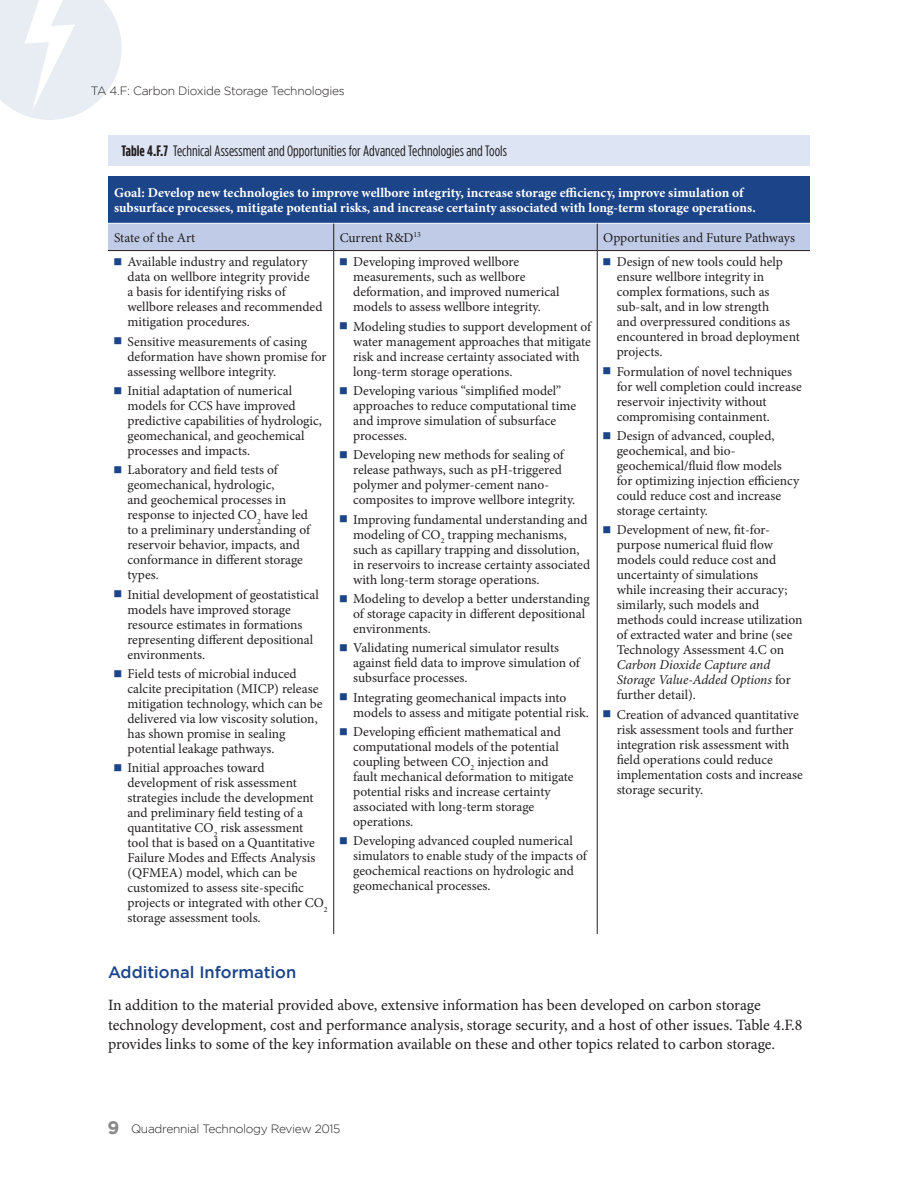
<style>
.page{position:relative;width:918px;height:1188px;background:#fff}
.page>*{position:absolute;margin:0;border:0;box-sizing:border-box;transform-origin:0 0}
.Header_Two{font:500 16.5px "Gotham";color:#1b4489}
.Body_Text{font:15.75px/19.5px "Minion Pro";letter-spacing:-.005em;color:#231f20}
.Figure_Text{font:15px "Gotham Condensed";color:#231f20}
.Table_-_body_text_wi{font:13.5px/15px "Minion Pro";color:#231f20}
.Table_-_First_line{font:700 13.5px/15px "Minion Pro";color:#fff}
.Table_-_body_text{font:13.5px "Minion Pro";letter-spacing:-.005em;color:#231f20}
.t1{font:300 12px "Gotham";letter-spacing:-.025em;color:#231f20}
.s1{font-weight:700}
.s2{font-style:italic}
.s3{font-weight:700;font-size:18px;color:#8a888a}
</style>
<div class="page">
<svg style="left:0;top:0;width:122px;height:120px"></svg>
<div style="left:108px;top:135px;width:702px;height:31px;background:#dde4f3"></div>
<div style="left:108px;top:176px;width:702px;height:47px;background:#1b4489"></div>
<div style="left:108px;top:223px;width:702px;height:27px;background:#c0cce7"></div>
<hr style="left:108px;top:250px;width:226px;height:1px;background:#231f20">
<hr style="left:334px;top:250px;width:263px;height:1px;background:#231f20">
<hr style="left:333px;top:251px;width:1px;height:683px;background:#231f20">
<hr style="left:597px;top:250px;width:213px;height:1px;background:#231f20">
<hr style="left:597px;top:251px;width:1px;height:683px;background:#231f20">
<p class="t1" style="left:91px;top:84px;width:256px">TA 4.F: Carbon Dioxide Storage Technologies</p>
<p class="Figure_Text" style="left:122px;top:143px;width:387px"><span class="s1">Table 4.F.7</span> Technical Assessment and Opportunities for Advanced Technologies and Tools</p>
<p class="Table_-_First_line" style="left:114px;top:185px;width:643px">Goal: Develop new technologies to improve wellbore integrity, increase storage efficiency, improve simulation of subsurface processes, mitigate potential risks, and increase certainty associated with long-term storage operations.</p>
<p class="Table_-_body_text" style="left:114px;top:228px;width:83px">State of the Art</p>
<p class="Table_-_body_text" style="left:340px;top:228px;width:83px">Current R&amp;D<sup>13</sup></p>
<p class="Table_-_body_text" style="left:603px;top:228px;width:193px">Opportunities and Future Pathways</p>
<p class="Table_-_body_text_wi" style="left:128px;top:255px;width:197px;text-indent:-14px"><sup>■</sup> Available industry and regulatory data on wellbore integrity provide<br>a basis for identifying risks of wellbore releases and recommended mitigation procedures.</p>
<p class="Table_-_body_text_wi" style="left:128px;top:334px;width:201px;text-indent:-14px"><sup>■</sup> Sensitive measurements of casing deformation have shown promise for assessing wellbore integrity.</p>
<p class="Table_-_body_text_wi" style="left:128px;top:383px;width:196px;text-indent:-14px"><sup>■</sup> Initial adaptation of numerical models for CCS have improved predictive capabilities of hydrologic, geomechanical, and geochemical processes and impacts.</p>
<p class="Table_-_body_text_wi" style="left:128px;top:463px;width:184px;text-indent:-14px"><sup>■</sup> Laboratory and field tests of geomechanical, hydrologic,<br>and geochemical processes in response to injected CO<sub>2</sub> have led to a preliminary understanding of reservoir behavior, impacts, and conformance in different storage types.</p>
<p class="Table_-_body_text_wi" style="left:128px;top:587px;width:193px;text-indent:-14px"><sup>■</sup> Initial development of geostatistical models have improved storage resource estimates in formations representing different depositional environments.</p>
<p class="Table_-_body_text_wi" style="left:128px;top:666px;width:197px;text-indent:-14px"><sup>■</sup> Field tests of microbial induced calcite precipitation (MICP) release mitigation technology, which can be delivered via low viscosity solution, has shown promise in sealing potential leakage pathways.</p>
<p class="Table_-_body_text_wi" style="left:128px;top:761px;width:202px;text-indent:-14px"><sup>■</sup> Initial approaches toward development of risk assessment strategies include the development and preliminary field testing of a quantitative CO<sub>2</sub> risk assessment tool that is based on a Quantitative Failure Modes and Effects Analysis (QFMEA) model, which can be customized to assess site-specific projects or integrated with other CO<sub>2 </sub>storage assessment tools.</p>
<p class="Table_-_body_text_wi" style="left:353px;top:255px;width:208px;text-indent:-14px"><sup>■</sup> Developing improved wellbore measurements, such as wellbore deformation, and improved numerical models to assess wellbore integrity.</p>
<p class="Table_-_body_text_wi" style="left:353px;top:319px;width:239px;text-indent:-14px"><sup>■</sup> Modeling studies to support development of water management approaches that mitigate risk and increase certainty associated with long-term storage operations.</p>
<p class="Table_-_body_text_wi" style="left:353px;top:383px;width:224px;text-indent:-14px"><sup>■</sup> Developing various “simplified model” approaches to reduce computational time and improve simulation of subsurface processes.</p>
<p class="Table_-_body_text_wi" style="left:353px;top:448px;width:224px;text-indent:-14px"><sup>■</sup> Developing new methods for sealing of release pathways, such as pH-triggered polymer and polymer-cement nano&shy;composites to improve wellbore integrity.</p>
<p class="Table_-_body_text_wi" style="left:353px;top:512px;width:238px;text-indent:-14px"><sup>■</sup> Improving fundamental understanding and modeling of CO<sub>2</sub> trapping mechanisms, such as capillary trapping and dissolution, in reservoirs to increase certainty associated with long-term storage operations.</p>
<p class="Table_-_body_text_wi" style="left:353px;top:591px;width:238px;text-indent:-14px"><sup>■</sup> Modeling to develop a better understanding of storage capacity in different depositional environments.</p>
<p class="Table_-_body_text_wi" style="left:353px;top:641px;width:228px;text-indent:-14px"><sup>■</sup> Validating numerical simulator results against field data to improve simulation of subsurface processes.</p>
<p class="Table_-_body_text_wi" style="left:353px;top:690px;width:237px;text-indent:-14px"><sup>■</sup> Integrating geomechanical impacts into models to assess and mitigate potential risk.</p>
<p class="Table_-_body_text_wi" style="left:353px;top:724px;width:222px;text-indent:-14px"><sup>■</sup> Developing efficient mathematical and computational models of the potential coupling between CO<sub>2</sub> injection and fault mechanical deformation to mitigate potential risks and increase certainty associated with long-term storage operations.</p>
<p class="Table_-_body_text_wi" style="left:353px;top:834px;width:235px;text-indent:-14px"><sup>■</sup> Developing advanced coupled numerical simulators to enable study of the impacts of geochemical reactions on hydrologic and geomechanical processes.</p>
<p class="Table_-_body_text_wi" style="left:617px;top:255px;width:185px;text-indent:-14px"><sup>■</sup> Design of new tools could help ensure wellbore integrity in complex formations, such as sub-salt, and in low strength<br>and overpressured conditions as encountered in broad deployment projects.</p>
<p class="Table_-_body_text_wi" style="left:617px;top:364px;width:187px;text-indent:-14px"><sup>■</sup> Formulation of novel techniques for well completion could increase reservoir injectivity without compromising containment.</p>
<p class="Table_-_body_text_wi" style="left:617px;top:428px;width:184px;text-indent:-14px"><sup>■</sup> Design of advanced, coupled, geochemical, and bio&shy;geochemical/fluid flow models for optimizing injection efficiency could reduce cost and increase storage certainty.</p>
<p class="Table_-_body_text_wi" style="left:617px;top:523px;width:187px;text-indent:-14px"><sup>■</sup> Development of new, fit-for&shy;purpose numerical fluid flow models could reduce cost and uncertainty of simulations<br>while increasing their accuracy; similarly, such models and methods could increase utilization of extracted water and brine (see<br>Technology Assessment 4.C on<br><span class="s2">Carbon Dioxide Capture and<br>Storage Value-Added Options</span> for further detail).</p>
<p class="Table_-_body_text_wi" style="left:617px;top:707px;width:188px;text-indent:-14px"><sup>■</sup> Creation of advanced quantitative risk assessment tools and further integration risk assessment with field operations could reduce implementation costs and increase storage security.</p>
<p class="Header_Two" style="left:108px;top:963px;width:190px">Additional Information</p>
<p class="Body_Text" style="left:108px;top:996px;width:696px">In addition to the material provided above, extensive information has been developed on carbon storage technology development, cost and performance analysis, storage security, and a host of other issues. Table 4.F.8 provides links to some of the key information available on these and other topics related to carbon storage.</p>
<p class="t1" style="left:107px;top:1122px;width:235px"><span class="s3">9</span> Quadrennial Technology Review 2015</p>
</div>
